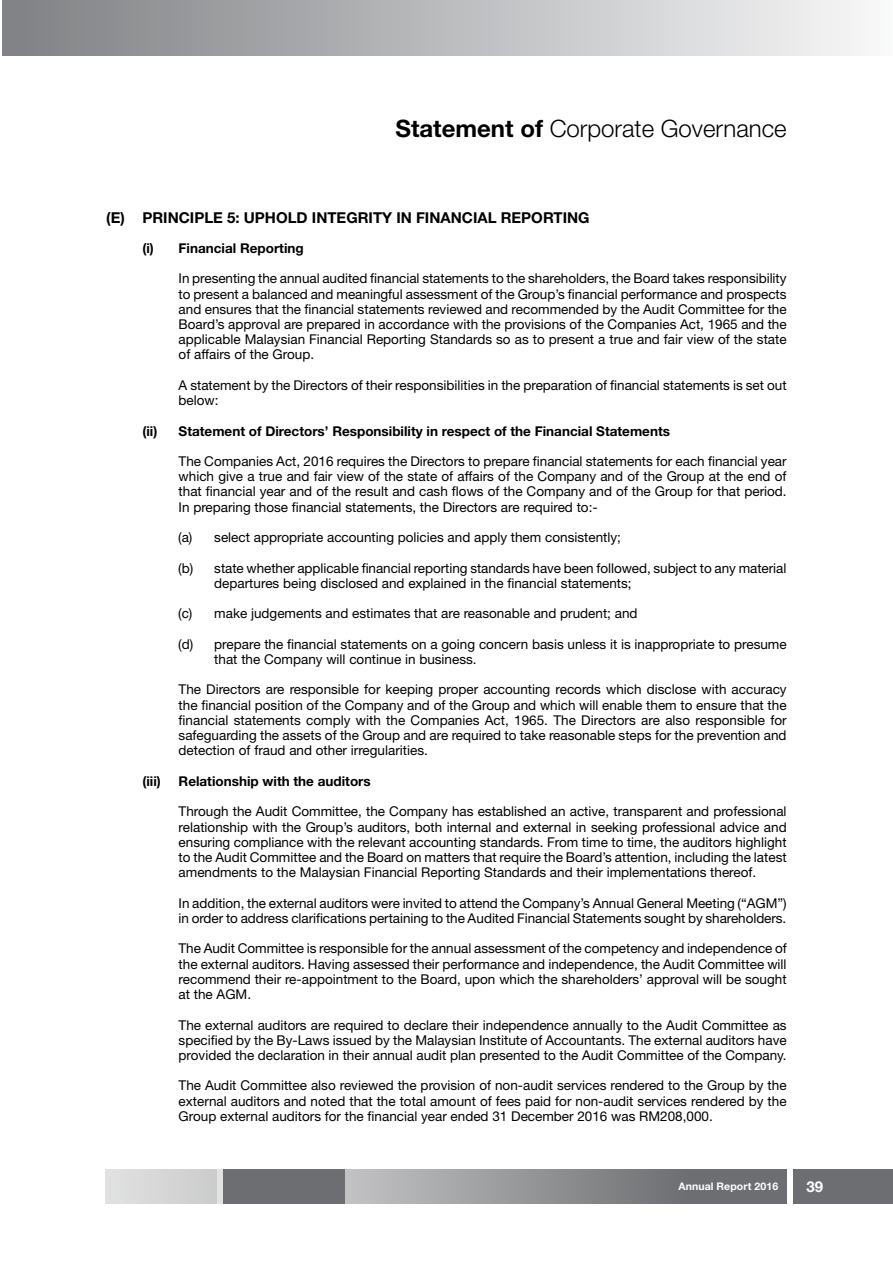
<style>
.page{position:relative;width:893px;height:1263px;background:#fff}
.page>*{position:absolute;margin:0;border:0;box-sizing:border-box;transform-origin:0 0}
.t1{font:300 24px "Helvetica Neue LT Std";color:#000}
.t2{font:700 15px "Helvetica Neue LT Std";color:#000}
.t3{font:700 15px "Helvetica Neue LT Std";color:#fff}
.t4{font:13.5px/15.3px "Helvetica Neue LT Std";color:#000;text-align:justify}
.t5{font:700 13.5px "Helvetica Neue LT Std";color:#000}
.t6{font:700 10.5px "Helvetica Neue LT Std";letter-spacing:.01em;color:#fff}
.s1{font-weight:700}
</style>
<div class="page">
<svg style="left:217px;top:1169px;width:570px;height:34px;background:#8f9092"></svg>
<div style="left:105px;top:1169px;width:112px;height:34px;background:#d7d7d7"></div>
<div style="left:793px;top:1169px;width:100px;height:34px;background:#6d6e71"></div>
<div style="left:223px;top:1169px;width:121px;height:34px;background:#6d6e71"></div>
<div style="left:2px;top:0;width:891px;height:55px;background:linear-gradient(to right,#7d8083,#f8f9f9)"></div>
<h1 class="t1" style="left:395px;top:114px;width:393px"><span class="s1">Statement of</span> Corporate Governance</h1>
<p class="t2" style="left:106px;top:209px;width:56px">(E) PRINCI</p>
<p class="t2" style="left:194px;top:209px;width:241px">PLE 5: UPHOLD INTEGRITY IN FINANCIAL</p>
<p class="t2" style="left:501px;top:209px;width:90px">REPORTING</p>
<p class="t5" style="left:142px;top:240px;width:163px">(i) Financial Reporting</p>
<p class="t4" style="left:179px;top:271px;width:610px">In presenting the annual audited financial statements to the shareholders, the Board takes responsibility to present a balanced and meaningful assessment of the Group’s financial performance and prospects and ensures that the financial statements reviewed and recommended by the Audit Committee for the Board’s approval are prepared in accordance with the provisions of the Companies Act, 1965 and the applicable Malaysian Financial Reporting Standards so as to present a true and fair view of the state of affairs of the Group.</p>
<p class="t4" style="left:142px;top:377px;width:24px">A</p>
<p class="t4" style="left:179px;top:377px;width:609px;text-indent:12px">statement by the Directors of their responsibilities in the preparation of financial statements is set out below:</p>
<p class="t5" style="left:142px;top:422px;width:529px">(ii) Statement of Directors’ Responsibility in respect of the Financial Statements</p>
<p class="t4" style="left:142px;top:453px;width:23px">T</p>
<p class="t4" style="left:179px;top:453px;width:610px;text-indent:8px">he Companies Act, 2016 requires the Directors to prepare financial statements for each financial year which give a true and fair view of the state of affairs of the Company and of the Group at the end of that financial year and of the result and cash flows of the Company and of the Group for that period.<br>In preparing those financial statements, the Directors are required to:-</p>
<p class="t4" style="left:178px;top:529px;width:444px">(a) select appropriate accounting policies and apply them consistently;</p>
<p class="t4" style="left:214px;top:560px;width:573px;text-indent:-36px">(b) state whether applicable financial reporting standards have been followed, subject to any material departures being disclosed and explained in the financial statements;</p>
<p class="t4" style="left:178px;top:606px;width:461px">(c) make judgements and estimates that are reasonable and prudent; and</p>
<p class="t4" style="left:214px;top:636px;width:574px;text-indent:-36px">(d) prepare the financial statements on a going concern basis unless it is inappropriate to presume that the Company will continue in business.</p>
<p class="t4" style="left:142px;top:682px;width:23px">T</p>
<p class="t4" style="left:179px;top:682px;width:610px;text-indent:8px">he Directors are responsible for keeping proper accounting records which disclose with accuracy the financial position of the Company and of the Group and which will enable them to ensure that the financial statements comply with the Companies Act, 1965. The Directors are also responsible for safeguarding the assets of the Group and are required to take reasonable steps for the prevention and detection of fraud and other irregularities.</p>
<p class="t5" style="left:142px;top:773px;width:230px">(iii) Relationship with the auditors</p>
<p class="t4" style="left:142px;top:804px;width:23px">T</p>
<p class="t4" style="left:179px;top:804px;width:610px;text-indent:8px">hrough the Audit Committee, the Company has established an active, transparent and professional relationship with the Group’s auditors, both internal and external in seeking professional advice and ensuring compliance with the relevant accounting standards. From time to time, the auditors highlight to the Audit Committee and the Board on matters that require the Board’s attention, including the latest amendments to the Malaysian Financial Reporting Standards and their implementations thereof.</p>
<p class="t4" style="left:179px;top:895px;width:609px">In addition, the external auditors were invited to attend the Company’s Annual General Meeting (“AGM”) in order to address clarifications pertaining to the Audited Financial Statements sought by shareholders.</p>
<p class="t4" style="left:142px;top:941px;width:23px">T</p>
<p class="t4" style="left:179px;top:941px;width:610px;text-indent:8px">he Audit Committee is responsible for the annual assessment of the competency and independence of the external auditors. Having assessed their performance and independence, the Audit Committee will recommend their re-appointment to the Board, upon which the shareholders’ approval will be sought at the AGM.</p>
<p class="t4" style="left:142px;top:1017px;width:23px">T</p>
<p class="t4" style="left:179px;top:1017px;width:610px;text-align:center">he external auditors are required to declare their independence annually to the Audit Committee as specified by the By-Laws issued by the Malaysian Institute of Accountants. The external auditors have provided the declaration in their annual audit plan presented to the Audit Committee of the Company.</p>
<p class="t4" style="left:142px;top:1078px;width:23px">T</p>
<p class="t4" style="left:179px;top:1078px;width:609px;text-indent:8px">he Audit Committee also reviewed the provision of non-audit services rendered to the Group by the external auditors and noted that the total amount of fees paid for non-audit services rendered by the Group external auditors for the financial year ended 31 December 2016 was RM208,000.</p>
<p class="t6" style="left:678px;top:1180px;width:101px">Annual Report 2016</p>
<p class="t3" style="left:806px;top:1177px;width:18px">39</p>
</div>
